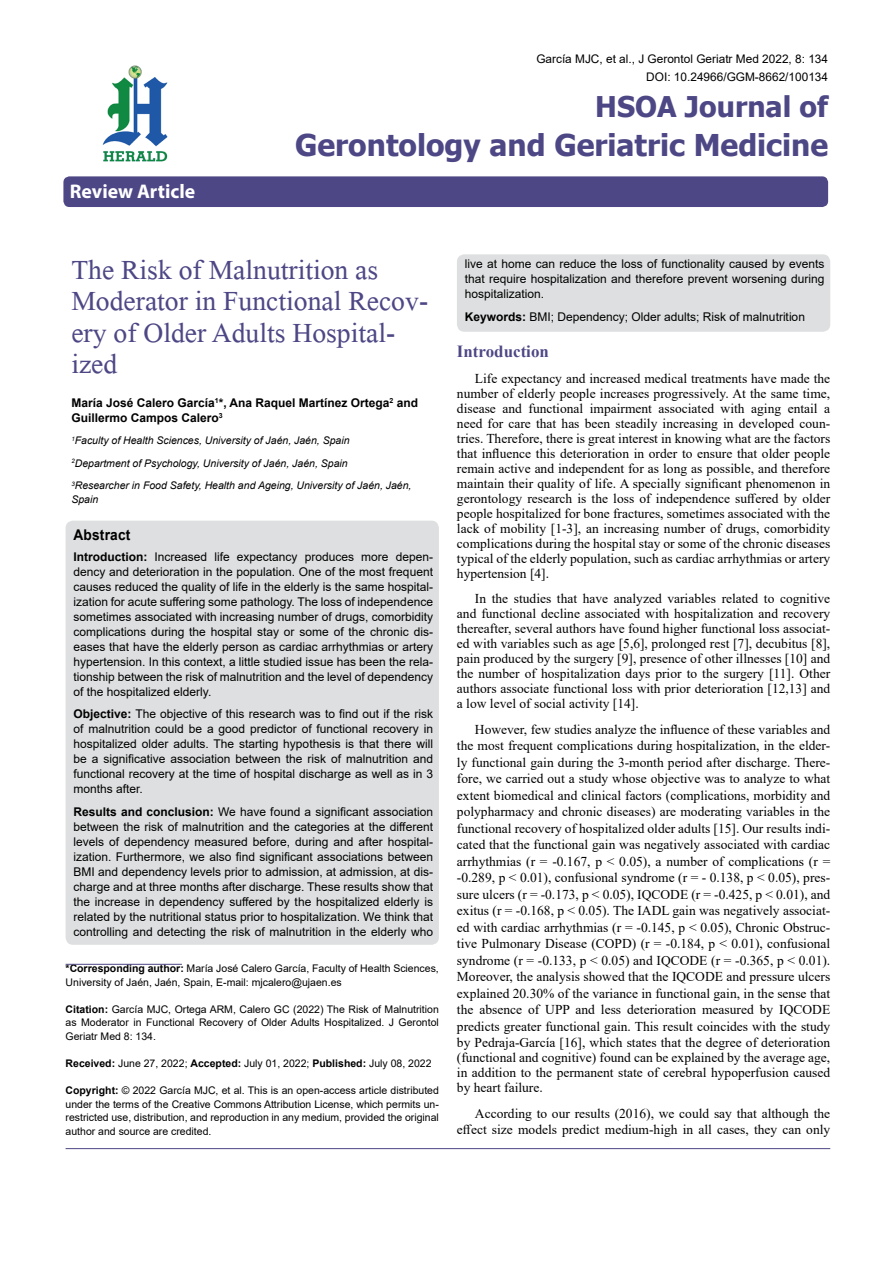
<style>
.page{position:relative;width:893px;height:1263px;background:#fff}
.page>*{position:absolute;margin:0;border:0;box-sizing:border-box;transform-origin:0 0}
.t1{font:41.25px/31.5px "Microsoft Himalaya";color:#4d4785}
.t2{font:700 30px "Tahoma";color:#4d4785}
.t3{font:700 28.5px "Tahoma";color:#4d4785}
.t4{font:700 19.8px "Myriad Hebrew";color:#fff}
.t5{font:700 16.95px "Times New Roman";color:#4d4785}
.t6{font:700 14.85px "Arial";letter-spacing:.015em;color:#000;scale:.93 1}
.t7{font:13.5px/15px "Times New Roman";color:#000;text-align:justify}
.t8{font:12px/15px "Arial";color:#000;text-align:justify}
.t9{font:700 12px/15px "Arial";color:#000}
.t10{font:11.85px/18px "Arial";color:#000;text-align:right}
.t11{font:10.5px/13.5px "Arial";color:#000;text-align:justify}
.t12{font:italic 10.5px/22.5px "Arial";color:#000}
.s1{font-weight:700}
</style>
<div class="page">
<div style="left:63px;top:176px;width:765px;height:31px;background:#4d4785;border-radius:6px"></div>
<hr style="left:66px;top:964px;width:116px;height:1px;background:#4d4785">
<img style="left:102px;top:65px;width:66px;height:97px">
<hr style="left:66px;top:1148px;width:764px;height:1px;background:#4d4785">
<div style="left:66px;top:521px;width:373px;height:424px;background:#dedfe0;border-radius:8px"></div>
<div style="left:457px;top:254px;width:373px;height:78px;background:#dedfe0;border-radius:8px"></div>
<h3 class="t4" style="left:70px;top:180px;width:127px">Review Article</h3>
<p class="t10" style="left:536px;top:49px;width:293px">García MJC, et al., J Gerontol Geriatr Med 2022, 8: 134<br>DOI: 10.24966/GGM-8662/100134</p>
<h3 class="t3" style="left:595px;top:87px;width:234px">HSOA Journal of</h3>
<h2 class="t2" style="left:295px;top:124px;width:535px">Gerontology and Geriatric Medicine</h2>
<h1 class="t1" style="left:71px;top:249px;width:358px">The Risk of Malnutrition as<br>Moderator in Functional Recov&shy;ery of Older Adults Hospital&shy;ized</h1>
<p class="t9" style="left:71px;top:395px;width:348px">María José Calero García<sup>1</sup>*, Ana Raquel Martínez Ortega<sup>2</sup> and<br>Guillermo Campos Calero<sup>3</sup></p>
<p class="t12" style="left:71px;top:429px;width:342px"><sup>1</sup>Faculty of Health Sciences, University of Jaén, Jaén, Spain<br><sup>2</sup>Department of Psychology, University of Jaén, Jaén, Spain<br><sup>3</sup>Researcher in Food Safety, Health and Ageing, University of Jaén, Jaén,</p>
<p class="t12" style="left:71px;top:488px;width:28px">Spain</p>
<p class="t6" style="left:74px;top:524px;width:63px">Abstract</p>
<p class="t8" style="left:74px;top:549px;width:361px"><span class="s1">Introduction:</span> Increased life expectancy produces more depen&shy;dency and deterioration in the population. One of the most frequent causes reduced the quality of life in the elderly is the same hospital&shy;ization for acute suffering some pathology. The loss of independence sometimes associated with increasing number of drugs, comorbidity complications during the hospital stay or some of the chronic dis&shy;eases that have the elderly person as cardiac arrhythmias or artery hypertension. In this context, a little studied issue has been the rela&shy;tionship between the risk of malnutrition and the level of dependency of the hospitalized elderly.</p>
<p class="t8" style="left:74px;top:706px;width:361px"><span class="s1">Objective:</span> The objective of this research was to find out if the risk of malnutrition could be a good predictor of functional recovery in hospitalized older adults. The starting hypothesis is that there will be a significative association between the risk of malnutrition and functional recovery at the time of hospital discharge as well as in 3 months after.</p>
<p class="t8" style="left:74px;top:804px;width:361px"><span class="s1">Results and conclusion:</span> We have found a significant association between the risk of malnutrition and the categories at the different levels of dependency measured before, during and after hospital&shy;ization. Furthermore, we also find significant associations between BMI and dependency levels prior to admission, at admission, at dis&shy;charge and at three months after discharge. These results show that the increase in dependency suffered by the hospitalized elderly is related by the nutritional status prior to hospitalization. We think that controlling and detecting the risk of malnutrition in the elderly who</p>
<p class="t11" style="left:66px;top:962px;width:375px"><span class="s1">*Corresponding author:</span> María José Calero García, Faculty of Health Sciences,<br>University of Jaén, Jaén, Spain, E-mail: mjcalero@ujaen.es</p>
<p class="t11" style="left:66px;top:1002px;width:375px"><span class="s1">Citation:</span> García MJC, Ortega ARM, Calero GC (2022) The Risk of Malnutrition as Moderator in Functional Recovery of Older Adults Hospitalized. J Gerontol Geriatr Med 8: 134.</p>
<p class="t11" style="left:66px;top:1056px;width:367px"><span class="s1">Received:</span> June 27, 2022; <span class="s1">Accepted:</span> July 01, 2022; <span class="s1">Published:</span> July 08, 2022</p>
<p class="t11" style="left:66px;top:1083px;width:375px"><span class="s1">Copyright:</span> © 2022 García MJC, et al. This is an open-access article distributed under the terms of the Creative Commons Attribution License, which permits un&shy;restricted use, distribution, and reproduction in any medium, provided the original author and source are credited.</p>
<p class="t8" style="left:465px;top:256px;width:361px">live at home can reduce the loss of functionality caused by events that require hospitalization and therefore prevent worsening during hospitalization.</p>
<p class="t8" style="left:465px;top:309px;width:342px"><span class="s1">Keywords:</span> BMI; Dependency; Older adults; Risk of malnutrition</p>
<p class="t5" style="left:457px;top:339px;width:93px">Introduction</p>
<p class="t7" style="left:457px;top:370px;width:375px;text-indent:18px">Life expectancy and increased medical treatments have made the number of elderly people increases progressively. At the same time, disease and functional impairment associated with aging entail a need for care that has been steadily increasing in developed coun&shy;tries. Therefore, there is great interest in knowing what are the factors that influence this deterioration in order to ensure that older people remain active and independent for as long as possible, and therefore maintain their quality of life. A specially significant phenomenon in gerontology research is the loss of independence suffered by older people hospitalized for bone fractures, sometimes associated with the lack of mobility [1-3], an increasing number of drugs, comorbidity complications during the hospital stay or some of the chronic diseases typical of the elderly population, such as cardiac arrhythmias or artery hypertension [4].</p>
<p class="t7" style="left:457px;top:591px;width:375px;text-indent:18px">In the studies that have analyzed variables related to cognitive and functional decline associated with hospitalization and recovery thereafter, several authors have found higher functional loss associat&shy;ed with variables such as age [5,6], prolonged rest [7], decubitus [8], pain produced by the surgery [9], presence of other illnesses [10] and the number of hospitalization days prior to the surgery [11]. Other authors associate functional loss with prior deterioration [12,13] and a low level of social activity [14].</p>
<p class="t7" style="left:457px;top:721px;width:375px;line-height:16.5px;text-indent:18px">However, few studies analyze the influence of these variables and the most frequent complications during hospitalization, in the elder&shy;ly functional gain during the 3-month period after discharge. There&shy;fore, we carried out a study whose objective was to analyze to what extent biomedical and clinical factors (complications, morbidity and polypharmacy and chronic diseases) are moderating variables in the functional recovery of hospitalized older adults [15]. Our results indi&shy;cated that the functional gain was negatively associated with cardiac arrhythmias (r = -0.167, p &lt; 0.05), a number of complications (r = -0.289, p &lt; 0.01), confusional syndrome (r = - 0.138, p &lt; 0.05), pres&shy;sure ulcers (r = -0.173, p &lt; 0.05), IQCODE (r = -0.425, p &lt; 0.01), and exitus (r = -0.168, p &lt; 0.05). The IADL gain was negatively associat&shy;ed with cardiac arrhythmias (r = -0.145, p &lt; 0.05), Chronic Obstruc&shy;tive Pulmonary Disease (COPD) (r = -0.184, p &lt; 0.01), confusional syndrome (r = -0.133, p &lt; 0.05) and IQCODE (r = -0.365, p &lt; 0.01).<br>Moreover, the analysis showed that the IQCODE and pressure ulcers explained 20.30% of the variance in functional gain, in the sense that the absence of UPP and less deterioration measured by IQCODE predicts greater functional gain. This result coincides with the study by Pedraja-García [16], which states that the degree of deterioration</p>
<p class="t7" style="left:457px;top:1050px;width:375px">(functional and cognitive) found can be explained by the average age, in addition to the permanent state of cerebral hypoperfusion caused by heart failure.</p>
<p class="t7" style="left:457px;top:1105px;width:375px;line-height:16.5px;text-align:right">According to our results (2016), we could say that although the effect size models predict medium-high in all cases, they can only</p>
</div>
